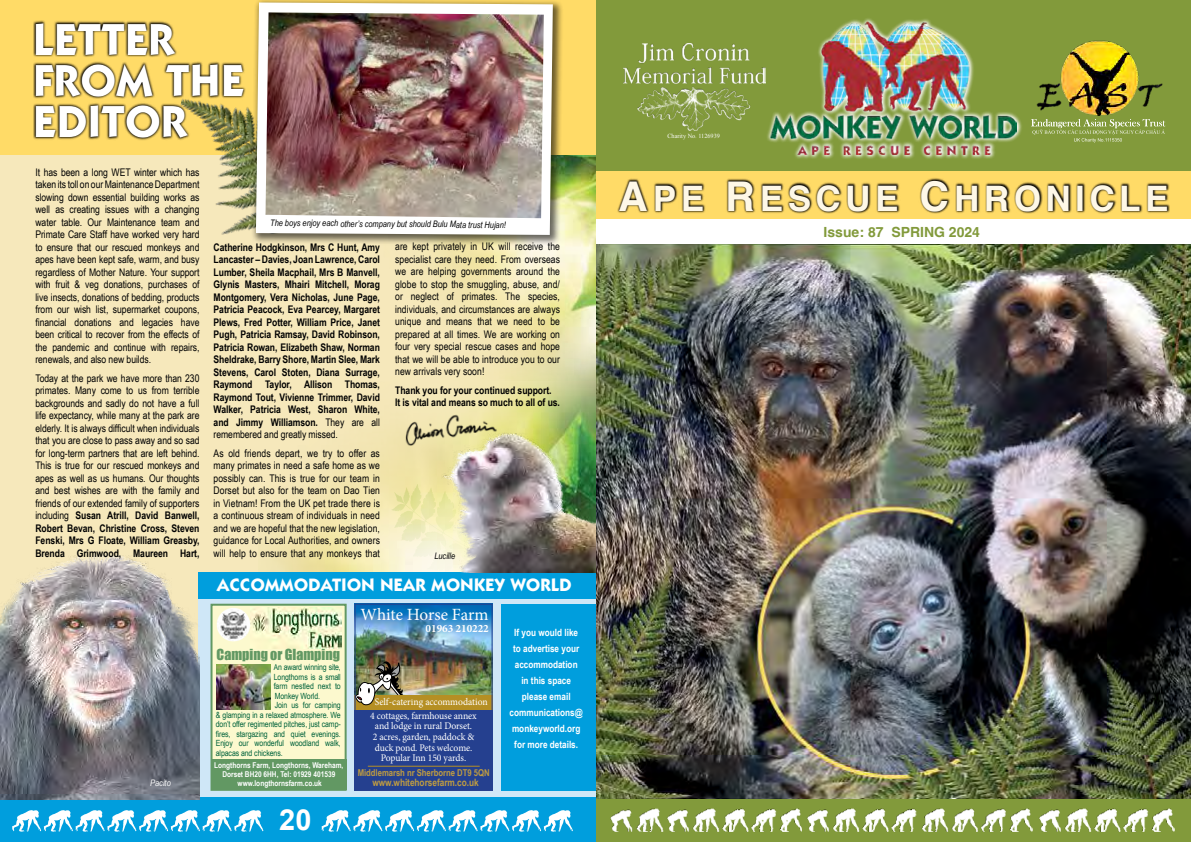
<style>
.page{position:relative;width:1191px;height:842px;background:#fff}
.page>*{position:absolute;margin:0;border:0;box-sizing:border-box;transform-origin:0 0}
.t1{font:700 45px/41px "Itc Kabel";letter-spacing:.025em;color:#fff}
.t2{font:700 35.1px "Helvetica";letter-spacing:.125em;color:#fef8e7}
.t3{font:700 29px "Arial";color:#fff}
.t4{font:700 18px "Itc Kabel";letter-spacing:.025em;color:#fff}
.t5{font:17.1px "Minion Pro";letter-spacing:-.01em;color:#fff}
.t6{font:700 14px "Helvetica";color:#829a3b}
.t7{font:14px "Impact";color:#629863}
.t8{font:700 11.2px "Minion Pro";letter-spacing:-.005em;color:#fff}
.t9{font:10.5px/12.5px "Arial Narrow";color:#000;text-align:justify}
.t10{font:700 10.5px/12.5px "Arial Narrow";letter-spacing:-.005em;color:#000;text-align:justify}
.t11{font:10.1px/10.7px "Minion Pro";letter-spacing:-.01em;color:#fff;text-align:center;scale:.95 1}
.t12{font:700 10.1px "Arial Narrow";letter-spacing:-.005em;color:#bf9c41}
.t13{font:700 10px/16px "Arial Narrow";color:#fff;text-align:center}
.t14{font:700 9.4px "Arial Narrow";letter-spacing:-.005em;color:#bf9c41}
.t15{font:italic 9px "Arial Narrow";color:#000}
.t16{font:italic 9px "Arial Narrow";color:#fff}
.t17{font:8.5px "Arial Narrow";letter-spacing:-.01em;color:#00623b}
.t18{font:700 8px/9px "Arial Narrow";color:#fff;text-align:center}
.t19{font:6.2px "Times New Roman";color:#fff}
.s1{font-weight:700}
.s2{font-weight:400}
.s3{font-size:8px}
.s4{font-size:41px}
</style>
<div class="page">
<img style="left:595px;top:244px;width:596px;height:555px">
<div style="left:595px;top:0;width:596px;height:179px;background:#829a3b"></div>
<svg style="left:767px;top:18px;width:255px;height:141px"></svg>
<img style="left:771px;top:22px;width:246px;height:133px">
<div style="left:595px;top:172px;width:596px;height:49px;background:#ffdb67"></div>
<div style="left:595px;top:220px;width:596px;height:24px;background:#fff"></div>
<svg style="left:617px;top:178px;width:552px;height:36px"></svg>
<img style="left:623px;top:44px;width:142px;height:86px">
<svg style="left:1031px;top:119px;width:134px;height:24px"></svg>
<img style="left:1036px;top:40px;width:127px;height:76px">
<div style="left:595px;top:799px;width:596px;height:43px;background:#829a3b"></div>
<img style="left:610px;top:809px;width:53px;height:22px">
<img style="left:667px;top:809px;width:134px;height:22px">
<img style="left:807px;top:809px;width:110px;height:22px">
<img style="left:922px;top:809px;width:110px;height:22px">
<img style="left:1039px;top:809px;width:135px;height:22px">
<div style="left:0;top:56px;width:595px;height:745px;background:#f6e8bb"></div>
<img style="left:434px;top:154px;width:161px;height:152px">
<img style="left:258px;top:306px;width:337px;height:267px">
<div style="left:197px;top:573px;width:398px;height:237px;background:#cfe7f7"></div>
<div style="left:0;top:798px;width:595px;height:44px;background:#009edd"></div>
<img style="left:356px;top:606px;width:134px;height:89px">
<div style="left:354px;top:708px;width:138px;height:83px;background:#25408f"></div>
<div style="left:354px;top:695px;width:138px;height:14px;background:#b58f24"></div>
<hr style="left:368px;top:766px;width:111px;height:1px;background:#b58f24">
<img style="left:356px;top:649px;width:48px;height:61px">
<hr style="left:391px;top:695px;width:42px;height:4px;background:#b58f24">
<div style="left:354px;top:604px;width:138px;height:187px;border:1px solid #25408f"></div>
<div style="left:197px;top:573px;width:398px;height:26px;background:#009edd"></div>
<svg style="left:321px;top:810px;width:252px;height:22px"></svg>
<svg style="left:12px;top:810px;width:251px;height:22px"></svg>
<div style="left:211px;top:605px;width:135px;height:185px;background:#fcf9ce"></div>
<div style="left:210px;top:604px;width:137px;height:187px;border:2px solid #629863"></div>
<img style="left:252px;top:607px;width:90px;height:41px">
<img style="left:217px;top:665px;width:54px;height:44px">
<div style="left:211px;top:759px;width:136px;height:30px;background:#629863"></div>
<img style="left:214px;top:606px;width:38px;height:36px">
<div style="left:501px;top:604px;width:94px;height:186px;background:#009edd"></div>
<div style="left:0;top:0;width:595px;height:154px;background:#ffdb67"></div>
<svg style="left:33px;top:20px;width:142px;height:120px"></svg>
<img style="left:403px;top:408px;width:97px;height:21px">
<img style="left:172px;top:48px;width:79px;height:187px">
<div style="left:251px;top:0;width:312px;height:246px;background:#000;opacity:.59"></div>
<svg style="left:256px;top:3px;width:297px;height:232px;fill:#fff"></svg>
<img style="left:265px;top:12px;width:279px;height:206px">
<img style="left:0;top:551px;width:199px;height:248px">
<img style="left:369px;top:429px;width:226px;height:144px">
<h1 class="t1" style="left:33px;top:18px;width:212px">LETTER<br>FROM THE<br>EDITOR</h1>
<p class="t9" style="left:35px;top:165px;width:166px">It has been a long WET winter which has taken its toll on our Maintenance Department slowing down essential building works as well as creating issues with a changing water table. Our Maintenance team and Primate Care Staff have worked very hard to ensure that our rescued monkeys and apes have been kept safe, warm, and busy regardless of Mother Nature. Your support with fruit &amp; veg donations, purchases of live insects, donations of bedding, products from our wish list, supermarket coupons, financial donations and legacies have been critical to recover from the effects of the pandemic and continue with repairs, renewals, and also new builds.</p>
<p class="t9" style="left:35px;top:371px;width:166px">Today at the park we have more than 230 primates. Many come to us from terrible backgrounds and sadly do not have a full life expectancy, while many at the park are elderly. It is always difficult when individuals that you are close to pass away and so sad for long-term partners that are left behind.<br>This is true for our rescued monkeys and apes as well as us humans. Our thoughts and best wishes are with the family and friends of our extended family of supporters including <span class="s1">Susan Atrill, David Banwell, Robert Bevan, Christine Cross, Steven Fenski, Mrs G Floate, William Greasby, Brenda Grimwood, Maureen Hart,</span></p>
<p class="t16" style="left:150px;top:777px;width:22px">Pacito</p>
<p class="t15" style="left:270px;top:217px;width:237px">The boys enjoy each other’s company but should Bulu Mata trust Hujan!</p>
<p class="t10" style="left:214px;top:240px;width:168px">Catherine Hodgkinson, Mrs C Hunt, Amy Lancaster – Davies, Joan Lawrence, Carol Lumber, Sheila Macphail, Mrs B Manvell, Glynis Masters, Mhairi Mitchell, Morag Montgomery, Vera Nicholas, June Page, Patricia Peacock, Eva Pearcey, Margaret Plews, Fred Potter, William Price, Janet Pugh, Patricia Ramsay, David Robinson, Patricia Rowan, Elizabeth Shaw, Norman Sheldrake, Barry Shore, Martin Slee, Mark Stevens, Carol Stoten, Diana Surrage, Raymond Taylor, Allison Thomas, Raymond Tout, Vivienne Trimmer, David Walker, Patricia West, Sharon White, and Jimmy Williamson. <span class="s2">They are all remembered and greatly missed.</span></p>
<p class="t9" style="left:214px;top:446px;width:168px">As old friends depart, we try to offer as many primates in need a safe home as we possibly can. This is true for our team in Dorset but also for the team on Dao Tien in Vietnam! From the UK pet trade there is a continuous stream of individuals in need and we are hopeful that the new legislation, guidance for Local Authorities, and owners will help to ensure that any monkeys that</p>
<p class="t9" style="left:395px;top:240px;width:166px">are kept privately in UK will receive the specialist care they need. From overseas we are helping governments around the globe to stop the smuggling, abuse, and/ or neglect of primates. The species, individuals, and circumstances are always unique and means that we need to be prepared at all times. We are working on four very special rescue cases and hope that we will be able to introduce you to our new arrivals very soon!</p>
<p class="t10" style="left:395px;top:383px;width:166px">Thank you for your continued support.<br>It is vital and means so much to all of us.</p>
<p class="t15" style="left:434px;top:550px;width:22px">Lucille</p>
<h3 class="t4" style="left:217px;top:574px;width:356px">ACCOMMODATION NEAR MONKEY WORLD</h3>
<h3 class="t7" style="left:217px;top:644px;width:125px">Camping or Glamping</h3>
<p class="t17" style="left:274px;top:661px;width:68px"><span class="s3">A</span>n award winning site,</p>
<p class="t17" style="left:274px;top:670px;width:68px">Longthorns is a small</p>
<p class="t17" style="left:274px;top:680px;width:69px">farm nestled next to</p>
<p class="t17" style="left:275px;top:689px;width:47px">Monkey World.</p>
<p class="t17" style="left:275px;top:699px;width:67px">Join us for camping</p>
<p class="t17" style="left:216px;top:708px;width:126px">&amp; glamping in a relaxed atmosphere. We</p>
<p class="t17" style="left:216px;top:718px;width:126px">don’t offer regimented pitches, just camp-</p>
<p class="t17" style="left:216px;top:727px;width:126px">fires, stargazing and quiet evenings.</p>
<p class="t17" style="left:216px;top:737px;width:126px">Enjoy our wonderful woodland walk,</p>
<p class="t17" style="left:216px;top:746px;width:68px">alpacas and chickens.</p>
<p class="t18" style="left:214px;top:760px;width:131px">Longthorns Farm, Longthorns, Wareham,<br>Dorset BH20 6HH, Tel: 01929 401539 www.longthornsfarm.co.uk</p>
<h3 class="t3" style="left:279px;top:801px;width:34px">20</h3>
<h3 class="t5" style="left:360px;top:604px;width:129px">White Horse Farm</h3>
<p class="t8" style="left:425px;top:620px;width:65px">01963 210222</p>
<p class="t11" style="left:375px;top:697px;width:120px">Self-catering accommodation</p>
<p class="t11" style="left:370px;top:710px;width:114px">4 cottages, farmhouse annex and lodge in rural Dorset.<br>2 acres, garden, paddock &amp; duck pond. Pets welcome.<br>Popular Inn 150 yards.</p>
<p class="t14" style="left:358px;top:766px;width:133px">Middlemarsh nr Sherborne DT9 5QN</p>
<p class="t12" style="left:372px;top:775px;width:108px">www.whitehorsefarm.co.uk</p>
<p class="t13" style="left:509px;top:624px;width:75px">If you would like to advertise your accommodation<br>in this space please email communications@ monkeyworld.org for more details.</p>
<p class="t19" style="left:667px;top:132px;width:54px">Charity No. 1126939</p>
<h2 class="t2" style="left:618px;top:177px;width:552px"><span class="s4">A</span>PE <span class="s4">R</span>ESCUE <span class="s4">C</span>HRONICLE</h2>
<h3 class="t6" style="left:823px;top:224px;width:158px">Issue: 87 SPRING 2024</h3>
</div>
